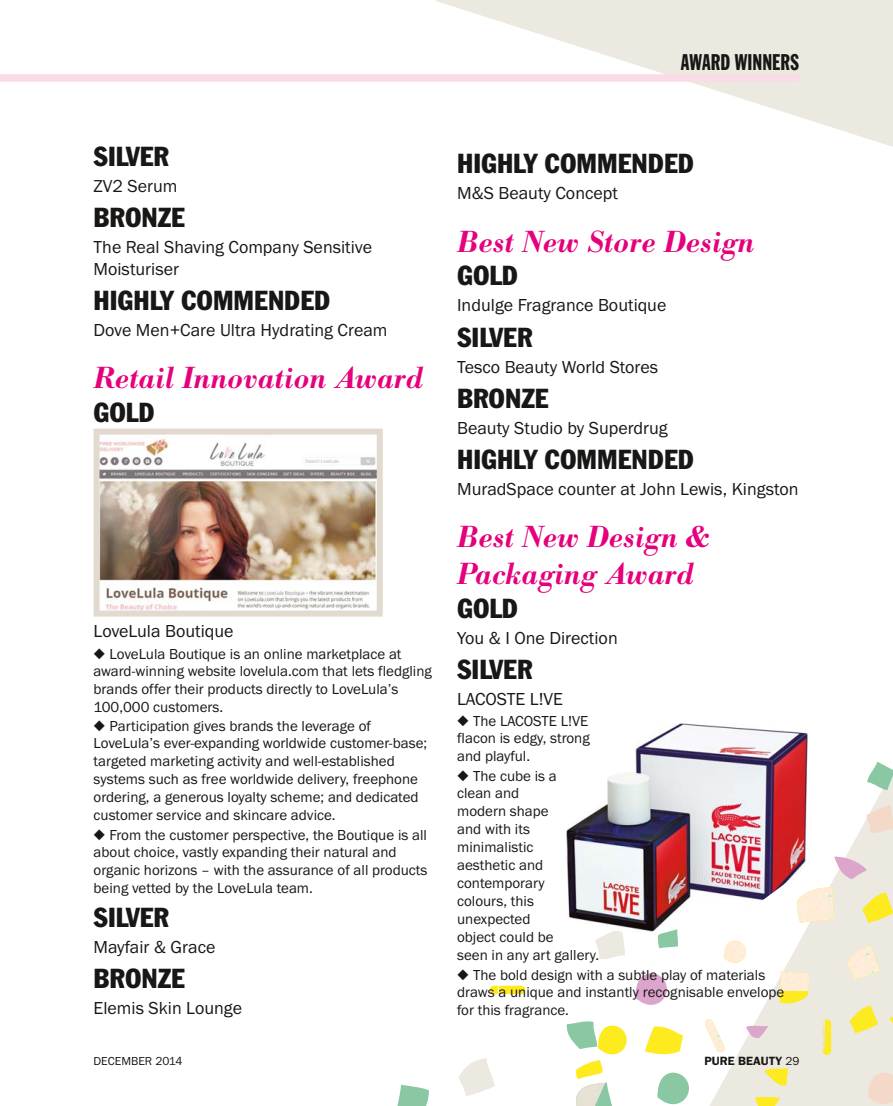
<style>
.page{position:relative;width:893px;height:1106px;background:#fff}
.page>*{position:absolute;margin:0;border:0;box-sizing:border-box;transform-origin:0 0}
.t1{font:italic 500 30px/36.5px "Bodoni BE";color:#e5007c}
.t2{font:condensed 27px "Franklin Gothic BT";color:#181716}
.t3{font:extra-condensed 22.5px "Franklin Gothic BT";color:#181716}
.t4{font:18px/21.6px "Franklin Gothic";color:#181716}
.t5{font:15px/17.9px "Franklin Gothic";color:#181716}
.t6{font:12px "Franklin Gothic";color:#181716}
.t7{font:600 12px "Franklin Gothic";color:#181716}
.s1{font-weight:400}
</style>
<div class="page">
<svg style="left:436px;top:0;width:457px;height:147px;fill:#ebe9e0"></svg>
<svg style="left:710px;top:790px;width:183px;height:316px;fill:#ebe9e0"></svg>
<svg style="left:849px;top:1005px;width:29px;height:28px"></svg>
<svg style="left:889px;top:1015px;width:4px;height:13px"></svg>
<svg style="left:755px;top:1096px;width:25px;height:10px"></svg>
<svg style="left:764px;top:1067px;width:24px;height:20px"></svg>
<svg style="left:576px;top:1060px;width:37px;height:46px"></svg>
<svg style="left:645px;top:1026px;width:38px;height:29px"></svg>
<svg style="left:566px;top:1021px;width:61px;height:33px"></svg>
<svg style="left:746px;top:1024px;width:22px;height:15px"></svg>
<svg style="left:458px;top:1058px;width:37px;height:38px"></svg>
<svg style="left:397px;top:1084px;width:32px;height:22px"></svg>
<svg style="left:868px;top:1072px;width:25px;height:32px"></svg>
<svg style="left:657px;top:1072px;width:32px;height:32px"></svg>
<svg style="left:823px;top:1019px;width:8px;height:35px"></svg>
<svg style="left:823px;top:1019px;width:1px;height:29px"></svg>
<img style="left:705px;top:1018px;width:20px;height:34px">
<svg style="left:866px;top:804px;width:27px;height:30px"></svg>
<img style="left:847px;top:945px;width:33px;height:35px">
<svg style="left:834px;top:856px;width:33px;height:23px"></svg>
<svg style="left:657px;top:937px;width:21px;height:11px"></svg>
<svg style="left:867px;top:761px;width:26px;height:29px"></svg>
<svg style="left:862px;top:892px;width:31px;height:30px"></svg>
<svg style="left:595px;top:937px;width:30px;height:22px"></svg>
<svg style="left:779px;top:990px;width:31px;height:14px"></svg>
<img style="left:779px;top:970px;width:31px;height:20px">
<img style="left:808px;top:887px;width:26px;height:35px">
<img style="left:724px;top:940px;width:22px;height:22px">
<svg style="left:635px;top:973px;width:32px;height:31px"></svg>
<div style="left:490px;top:985px;width:35px;height:9px;background:#fdeb1f;border-radius:4px"></div>
<div style="left:0;top:74px;width:799px;height:8px;background:#fadce7"></div>
<img style="left:101px;top:439px;width:275px;height:170px">
<div style="left:94px;top:428px;width:289px;height:188px;border:6px solid #e2dacf"></div>
<img style="left:566px;top:723px;width:242px;height:214px">
<h3 class="t3" style="left:681px;top:54px;width:120px">AWARD WINNERS</h3>
<h2 class="t2" style="left:94px;top:141px;width:77px">SILVER</h2>
<p class="t4" style="left:94px;top:177px;width:86px">ZV2 Serum</p>
<h2 class="t2" style="left:94px;top:202px;width:93px">BRONZE</h2>
<p class="t4" style="left:94px;top:238px;width:280px">The Real Shaving Company Sensitive<br>Moisturiser</p>
<h2 class="t2" style="left:94px;top:285px;width:238px">HIGHLY COMMENDED</h2>
<p class="t4" style="left:94px;top:321px;width:295px">Dove Men+Care Ultra Hydrating Cream</p>
<h1 class="t1" style="left:94px;top:364px;width:331px">Retail Innovation Award</h1>
<h2 class="t2" style="left:94px;top:397px;width:62px">GOLD</h2>
<p class="t4" style="left:94px;top:621px;width:141px">LoveLula Boutique</p>
<p class="t5" style="left:94px;top:646px;width:340px">◆ LoveLula Boutique is an online marketplace at award-winning website lovelula.com that lets fledgling brands offer their products directly to LoveLula’s 100,000 customers.</p>
<p class="t5" style="left:94px;top:718px;width:335px">◆ Participation gives brands the leverage of LoveLula’s ever-expanding worldwide customer-base; targeted marketing activity and well-established systems such as free worldwide delivery, freephone ordering, a generous loyalty scheme; and dedicated customer service and skincare advice.</p>
<p class="t5" style="left:94px;top:827px;width:335px">◆ From the customer perspective, the Boutique is all about choice, vastly expanding their natural and organic horizons – with the assurance of all products being vetted by the LoveLula team.</p>
<h2 class="t2" style="left:94px;top:901px;width:77px">SILVER</h2>
<p class="t4" style="left:94px;top:937px;width:123px">Mayfair &amp; Grace</p>
<h2 class="t2" style="left:94px;top:963px;width:93px">BRONZE</h2>
<p class="t4" style="left:94px;top:998px;width:150px">Elemis Skin Lounge</p>
<h2 class="t2" style="left:457px;top:148px;width:238px">HIGHLY COMMENDED</h2>
<p class="t4" style="left:457px;top:184px;width:162px">M&amp;S Beauty Concept</p>
<h1 class="t1" style="left:457px;top:227px;width:299px">Best New Store Design</h1>
<h2 class="t2" style="left:457px;top:260px;width:62px">GOLD</h2>
<p class="t4" style="left:457px;top:296px;width:211px">Indulge Fragrance Boutique</p>
<h2 class="t2" style="left:457px;top:321px;width:77px">SILVER</h2>
<p class="t4" style="left:457px;top:357px;width:203px">Tesco Beauty World Stores</p>
<h2 class="t2" style="left:457px;top:383px;width:93px">BRONZE</h2>
<p class="t4" style="left:457px;top:418px;width:212px">Beauty Studio by Superdrug</p>
<h2 class="t2" style="left:457px;top:444px;width:238px">HIGHLY COMMENDED</h2>
<p class="t4" style="left:457px;top:479px;width:343px">MuradSpace counter at John Lewis, Kingston</p>
<h1 class="t1" style="left:457px;top:522px;width:254px">Best New Design &amp;<br>Packaging Award</h1>
<h2 class="t2" style="left:457px;top:592px;width:62px">GOLD</h2>
<p class="t4" style="left:457px;top:628px;width:162px">You &amp; I One Direction</p>
<h2 class="t2" style="left:457px;top:654px;width:77px">SILVER</h2>
<p class="t4" style="left:457px;top:689px;width:107px">LACOSTE L!VE</p>
<p class="t5" style="left:457px;top:713px;width:134px;line-height:17.4px;text-align:justify">◆ The LACOSTE L!VE flacon is edgy, strong and playful.</p>
<p class="t5" style="left:457px;top:768px;width:144px">◆ The cube is a<br>clean and<br>modern shape<br>and with its minimalistic<br>aesthetic and contemporary<br>colours, this unexpected<br>object could be<br>seen in any art gallery.</p>
<p class="t5" style="left:457px;top:967px;width:329px;line-height:17.4px">◆ The bold design with a subtle play of materials draws a unique and instantly recognisable envelope for this fragrance.</p>
<p class="t6" style="left:94px;top:1056px;width:91px">DECEMBER 2014</p>
<p class="t7" style="left:704px;top:1056px;width:97px">PURE BEAUTY <span class="s1">29</span></p>
</div>
